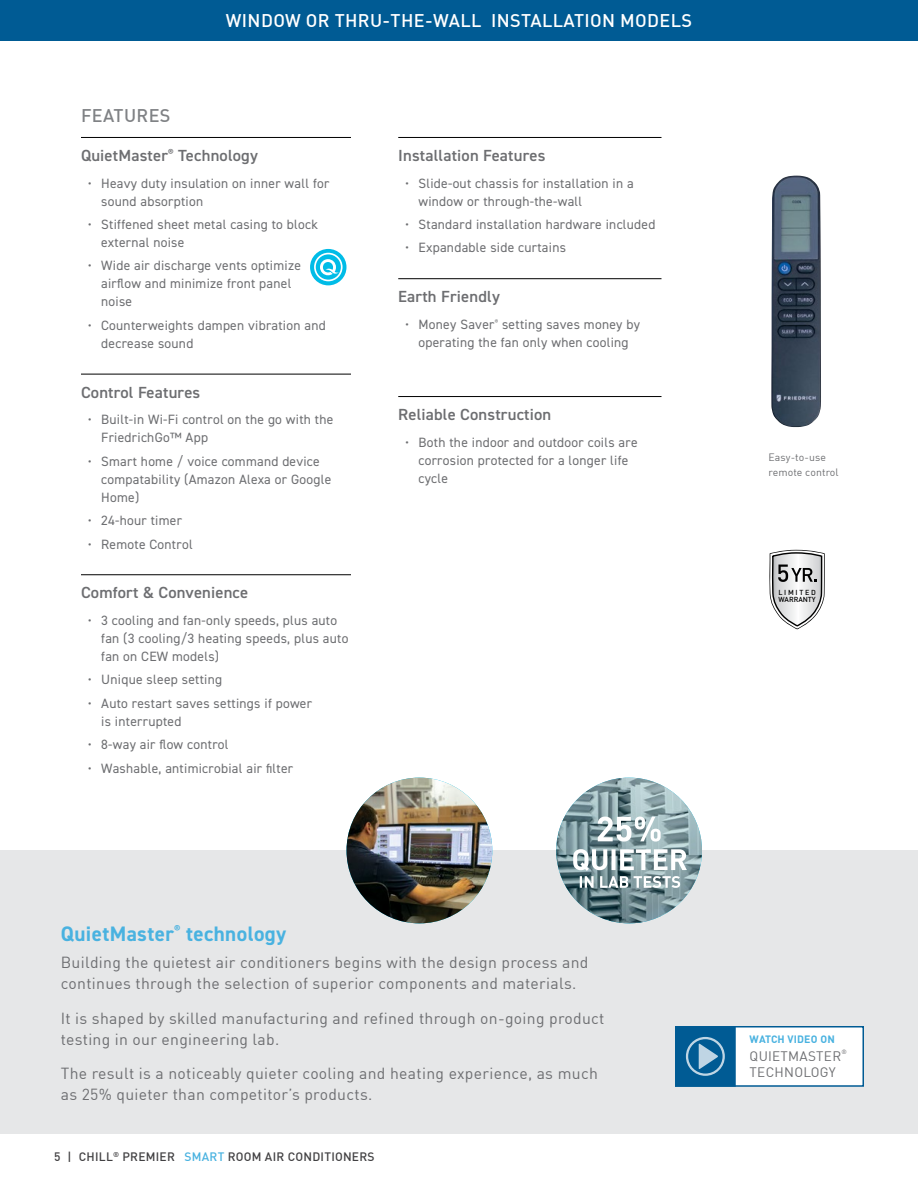
<style>
.page{position:relative;width:918px;height:1188px;background:#fff}
.page>*{position:absolute;margin:0;border:0;box-sizing:border-box;transform-origin:0 0}
.t1{font:700 21px "DIN2014";letter-spacing:.02em;color:#49b2e0}
.t2{font:500 18px "DIN";letter-spacing:.02em;color:#fff}
.t3{font:500 18px "DIN";letter-spacing:.02em;color:#808285}
.t4{font:600 16.2px "DIN2014";letter-spacing:.01em;color:#6d6e71}
.t5{font:15.75px/21px "DIN";letter-spacing:.02em;color:#6d6e71}
.t6{font:13.5px/18px "DIN2014";letter-spacing:.02em;color:#6d6e71}
.t7{font:13.5px "DIN";letter-spacing:.02em;color:#6d6e71}
.t8{font:500 12px "DIN";letter-spacing:.02em;color:#414042}
.t9{font:10.5px/15px "DIN";letter-spacing:.01em;color:#6d6e71}
.t10{font:700 10.5px "DIN";letter-spacing:.02em;color:#49b2e0}
.t11{font:500 7.2px/7.2px "DIN";color:#000}
.t12{font:6.15px "DIN";color:#6d6e71}
.s1{color:#49b2e0}
</style>
<div class="page">
<div style="left:0;top:850px;width:918px;height:284px;background:#e6e7e8"></div>
<hr style="left:81px;top:137px;width:270px;height:1px;background:#000">
<hr style="left:81px;top:374px;width:270px;height:1px;background:#000">
<hr style="left:81px;top:574px;width:270px;height:1px;background:#000">
<svg style="left:310px;top:249px;width:37px;height:36px"></svg>
<div style="left:314px;top:253px;width:29px;height:28px;border:2px solid #fff;border-radius:50%"></div>
<svg style="left:320px;top:259px;width:19px;height:16px"></svg>
<svg style="left:769px;top:550px;width:56px;height:79px"></svg>
<img style="left:556px;top:778px;width:146px;height:145px">
<svg style="left:573px;top:849px;width:114px;height:39px;background:#a5b6b9"></svg>
<svg style="left:598px;top:817px;width:63px;height:25px"></svg>
<img style="left:771px;top:176px;width:50px;height:251px">
<hr style="left:398px;top:137px;width:264px;height:1px;background:#000">
<hr style="left:398px;top:278px;width:264px;height:1px;background:#000">
<hr style="left:398px;top:396px;width:264px;height:1px;background:#000">
<img style="left:346px;top:778px;width:146px;height:145px;border-radius:73px">
<div style="left:0;top:0;width:918px;height:40px;background:#005b94"></div>
<div style="left:675px;top:1026px;width:189px;height:61px;background:#fff;border:2px solid #005b94"></div>
<div style="left:675px;top:1026px;width:61px;height:61px;background:#005b94;border:2px solid #005b94"></div>
<div style="left:686px;top:1037px;width:39px;height:39px;border:2px solid #fff;border-radius:50%"></div>
<svg style="left:699px;top:1043px;width:19px;height:26px"></svg>
<h2 class="t3" style="left:81px;top:104px;width:91px">FEATURES</h2>
<h2 class="t2" style="left:226px;top:9px;width:468px">WINDOW OR THRU-THE-WALL INSTALLATION MODELS</h2>
<p class="t4" style="left:81px;top:145px;width:178px">QuietMaster<sup>®</sup> Technology</p>
<p class="t6" style="left:101px;top:174px;width:230px;text-indent:-14px">• Heavy duty insulation on inner wall for sound absorption</p>
<p class="t6" style="left:101px;top:215px;width:218px;text-indent:-14px">• Stiffened sheet metal casing to block external noise</p>
<p class="t6" style="left:101px;top:257px;width:201px;text-indent:-14px">• Wide air discharge vents optimize airflow and minimize front panel noise</p>
<p class="t6" style="left:101px;top:316px;width:226px;text-indent:-14px">• Counterweights dampen vibration and decrease sound</p>
<p class="t4" style="left:81px;top:381px;width:121px">Control Features</p>
<p class="t6" style="left:101px;top:410px;width:234px;text-indent:-14px">• Built-in Wi-Fi control on the go with the<br>FriedrichGo™ App</p>
<p class="t6" style="left:101px;top:452px;width:232px;text-indent:-14px">• Smart home / voice command device compatability (Amazon Alexa or Google<br>Home)</p>
<p class="t6" style="left:88px;top:511px;width:96px">• 24-hour timer</p>
<p class="t6" style="left:88px;top:535px;width:107px">• Remote Control</p>
<p class="t4" style="left:81px;top:582px;width:169px">Comfort &amp; Convenience</p>
<p class="t6" style="left:101px;top:611px;width:249px;text-indent:-14px">• 3 cooling and fan-only speeds, plus auto fan (3 cooling/3 heating speeds, plus auto fan on CEW models)</p>
<p class="t6" style="left:88px;top:670px;width:136px">• Unique sleep setting</p>
<p class="t6" style="left:101px;top:694px;width:212px;text-indent:-14px">• Auto restart saves settings if power is interrupted</p>
<p class="t6" style="left:88px;top:735px;width:142px">• 8-way air flow control</p>
<p class="t6" style="left:88px;top:759px;width:207px">• Washable, antimicrobial air filter</p>
<p class="t4" style="left:398px;top:145px;width:149px">Installation Features</p>
<p class="t6" style="left:418px;top:174px;width:217px;text-indent:-14px">• Slide-out chassis for installation in a window or through-the-wall</p>
<p class="t6" style="left:405px;top:215px;width:252px">• Standard installation hardware included</p>
<p class="t6" style="left:405px;top:239px;width:163px">• Expandable side curtains</p>
<p class="t4" style="left:398px;top:286px;width:103px">Earth Friendly</p>
<p class="t6" style="left:405px;top:315px;width:236px;text-align:center">• Money Saver<sup>®</sup> setting saves money by operating the fan only when cooling</p>
<p class="t4" style="left:398px;top:404px;width:155px">Reliable Construction</p>
<p class="t6" style="left:418px;top:433px;width:221px;text-indent:-13px">• Both the indoor and outdoor coils are corrosion protected for a longer life cycle</p>
<p class="t9" style="left:769px;top:449px;width:72px">Easy-to-use remote control</p>
<p class="t11" style="left:778px;top:588px;width:39px">LIMITED<br>WARRANTY</p>
<h1 class="t1" style="left:61px;top:919px;width:227px">QuietMaster<sup>®</sup> technology</h1>
<p class="t5" style="left:61px;top:952px;width:529px">Building the quietest air conditioners begins with the design process and continues through the selection of superior components and materials.</p>
<p class="t5" style="left:61px;top:1007px;width:545px">It is shaped by skilled manufacturing and refined through on-going product testing in our engineering lab.</p>
<p class="t5" style="left:61px;top:1063px;width:539px">The result is a noticeably quieter cooling and heating experience, as much as 25% quieter than competitor’s products.</p>
<p class="t8" style="left:54px;top:1149px;width:322px">5 | CHILL<sup>®</sup> PREMIER <span class="s1">SMART</span> ROOM AIR CONDITIONERS</p>
<p class="t10" style="left:750px;top:1032px;width:87px">WATCH VIDEO ON</p>
<p class="t7" style="left:750px;top:1048px;width:93px">QUIETMASTER</p>
<p class="t12" style="left:841px;top:1048px;width:7px">®</p>
<p class="t7" style="left:750px;top:1064px;width:88px">TECHNOLOGY</p>
</div>
